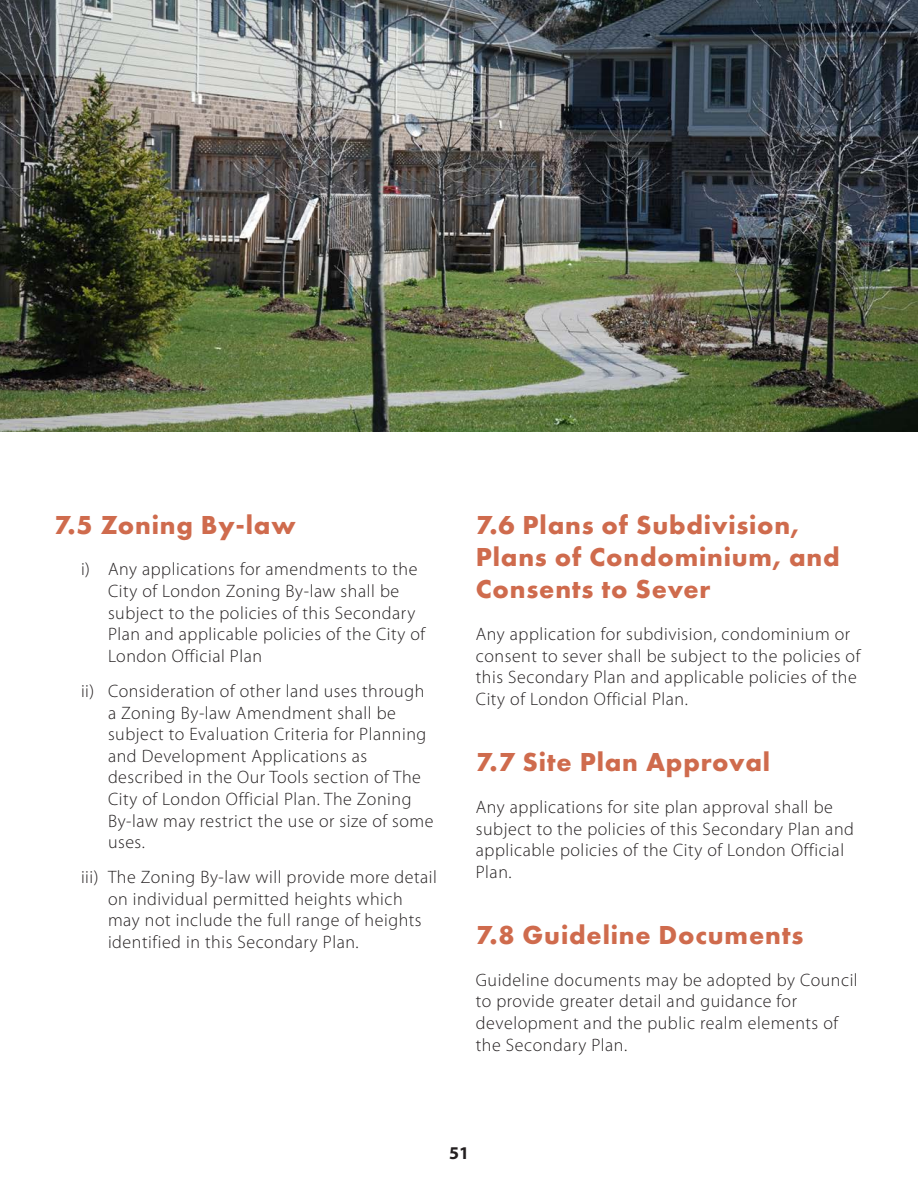
<style>
.page{position:relative;width:918px;height:1188px;background:#fff}
.page>*{position:absolute;margin:0;border:0;box-sizing:border-box;transform-origin:0 0}
.t1{font:700 27px/32.4px "Futura PT";letter-spacing:.03em;color:#cf6b4d}
.t2{font:300 18px/21.6px "Myriad Pro";letter-spacing:.03em;color:#231f20}
.t3{font:700 18px "Myriad Pro";color:#231f20}
</style>
<div class="page">
<img style="left:0;top:0;width:918px;height:432px">
<h1 class="t1" style="left:54px;top:508px;width:243px">7.5 Zoning By-law</h1>
<p class="t2" style="left:108px;top:558px;width:319px;text-indent:-27px">i) Any applications for amendments to the City of London Zoning By-law shall be subject to the policies of this Secondary Plan and applicable policies of the City of London Official Plan</p>
<p class="t2" style="left:108px;top:680px;width:327px;text-indent:-27px">ii) Consideration of other land uses through a Zoning By-law Amendment shall be subject to Evaluation Criteria for Planning and Development Applications as described in the Our Tools section of The City of London Official Plan. The Zoning By-law may restrict the use or size of some uses.</p>
<p class="t2" style="left:108px;top:866px;width:331px;text-indent:-27px">iii) The Zoning By-law will provide more detail on individual permitted heights which may not include the full range of heights identified in this Secondary Plan.</p>
<h1 class="t1" style="left:476px;top:508px;width:365px">7.6 Plans of Subdivision,<br>Plans of Condominium, and<br>Consents to Sever</h1>
<p class="t2" style="left:476px;top:623px;width:386px">Any application for subdivision, condominium or consent to sever shall be subject to the policies of this Secondary Plan and applicable policies of the City of London Official Plan.</p>
<h1 class="t1" style="left:476px;top:745px;width:296px">7.7 Site Plan Approval</h1>
<p class="t2" style="left:476px;top:796px;width:380px">Any applications for site plan approval shall be subject to the policies of this Secondary Plan and applicable policies of the City of London Official Plan.</p>
<h1 class="t1" style="left:476px;top:918px;width:329px">7.8 Guideline Documents</h1>
<p class="t2" style="left:476px;top:969px;width:383px">Guideline documents may be adopted by Council to provide greater detail and guidance for development and the public realm elements of the Secondary Plan.</p>
<p class="t3" style="left:449px;top:1141px;width:21px">51</p>
</div>
